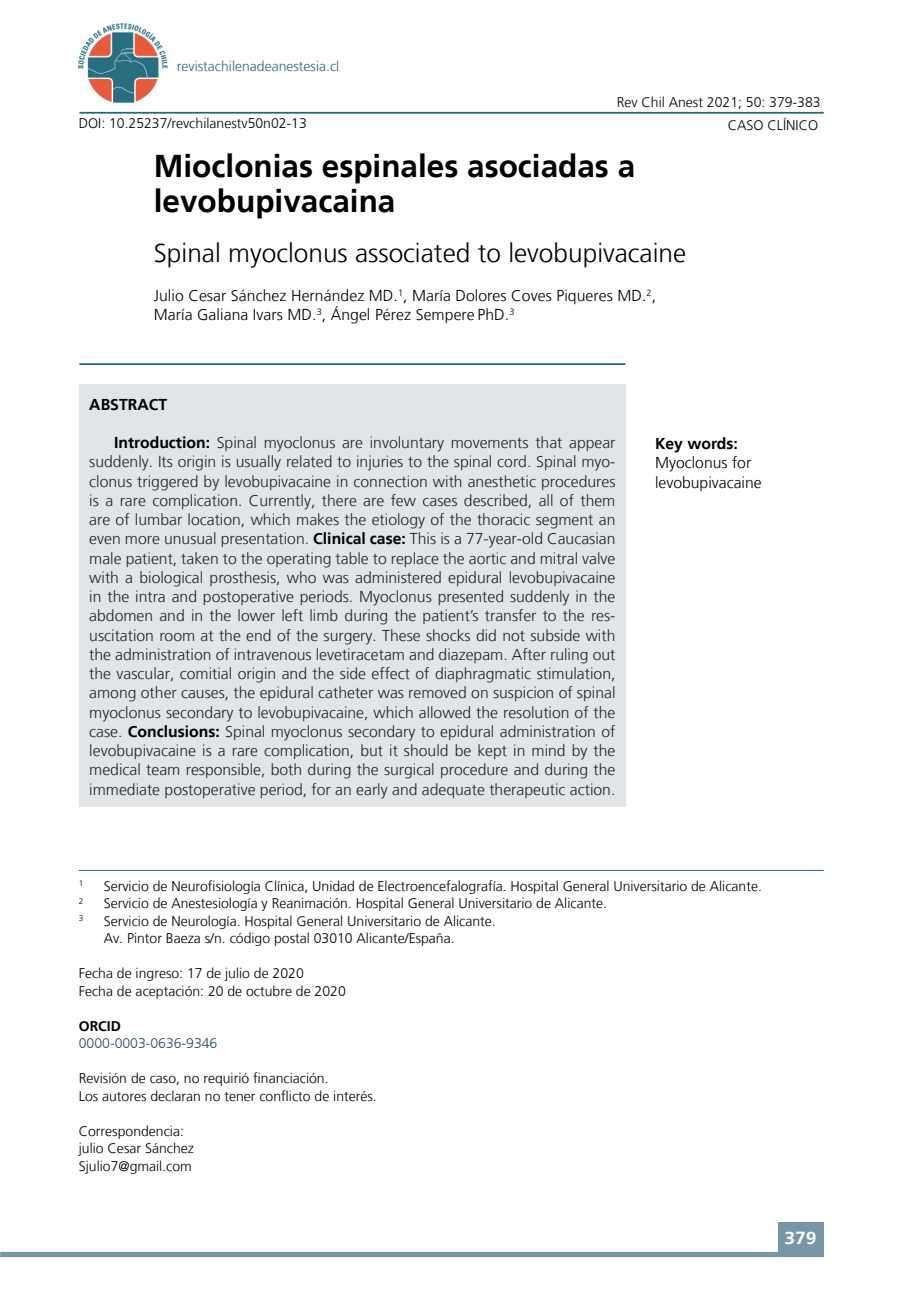
<style>
.page{position:relative;width:918px;height:1315px;background:#fff}
.page>*{position:absolute;margin:0;border:0;box-sizing:border-box;transform-origin:0 0}
.t1{font:700 31.5px/35px "Frutiger LT";color:#000}
.t2{font:300 26.25px "Frutiger LT";color:#000}
.t3{font:700 17.5px "Frutiger LT";color:#fff;scale:1.1 1}
.t4{font:300 15.75px/19.2px "Frutiger LT";color:#222;text-align:justify}
.t5{font:300 15.75px/19.2px "Frutiger LT";letter-spacing:.005em;color:#000}
.t6{font:700 15.75px "Frutiger LT";color:#000}
.t7{font:300 14px/17.5px "Frutiger LT";color:#000}
.t8{font:300 14px "Frutiger LT";color:#1f6b7d}
.t9{font:300 14px "Frutiger LT";color:#244a5f}
.t10{font:700 14px "Frutiger LT";color:#000}
.t11{font:300 8.22px "Frutiger LT";color:#000}
.s1{font-weight:700;color:#000}
</style>
<div class="page">
<hr style="left:79px;top:112px;width:744px;height:2px;background:#1f6b7d">
<div style="left:778px;top:1222px;width:45px;height:34px;background:#7896a5"></div>
<div style="left:0;top:1251px;width:823px;height:6px;background:#7896a5"></div>
<img style="left:79px;top:23px;width:89px;height:80px">
<hr style="left:79px;top:870px;width:744px;height:1px;background:#1f6b7d">
<div style="left:79px;top:384px;width:546px;height:422px;background:#e1e5e8"></div>
<hr style="left:79px;top:363px;width:546px;height:2px;background:#1f6b7d">
<p class="t8" style="left:177px;top:58px;width:164px">revistachilenadeanestesia.cl</p>
<p class="t7" style="left:617px;top:93px;width:205px">Rev Chil Anest 2021; 50: 379-383</p>
<p class="t7" style="left:79px;top:115px;width:229px">DOI: 10.25237/revchilanestv50n02-13</p>
<p class="t7" style="left:728px;top:117px;width:10px">caso</p>
<p class="t7" style="left:767px;top:117px;width:28px">clínico</p>
<h1 class="t1" style="left:154px;top:149px;width:483px">Mioclonias espinales asociadas a levobupivacaina</h1>
<h2 class="t2" style="left:154px;top:238px;width:534px">Spinal myoclonus associated to levobupivacaine</h2>
<p class="t5" style="left:154px;top:286px;width:504px">Julio Cesar Sánchez Hernández MD.<sup>1</sup>, María Dolores Coves Piqueres MD.<sup>2</sup>,<br>María Galiana Ivars MD.<sup>3</sup>, Ángel Pérez Sempere PhD.<sup>3</sup></p>
<p class="t6" style="left:89px;top:395px;width:50px">Abstrac</p>
<p class="t6" style="left:158px;top:395px;width:10px">t</p>
<p class="t4" style="left:89px;top:433px;width:528px;text-indent:25px"><span class="s1">Introduction:</span> Spinal myoclonus are involuntary movements that appear suddenly. Its origin is usually related to injuries to the spinal cord. Spinal myo&shy;clonus triggered by levobupivacaine in connection with anesthetic procedures is a rare complication. Currently, there are few cases described, all of them are of lumbar location, which makes the etiology of the thoracic segment an even more unusual presentation. <span class="s1">Clinical case:</span> This is a 77-year-old Caucasian male patient, taken to the operating table to replace the aortic and mitral valve with a biological prosthesis, who was administered epidural levobupivacaine in the intra and postoperative periods. Myoclonus presented suddenly in the abdomen and in the lower left limb during the patient’s transfer to the res&shy;uscitation room at the end of the surgery. These shocks did not subside with the administration of intravenous levetiracetam and diazepam. After ruling out the vascular, comitial origin and the side effect of diaphragmatic stimulation, among other causes, the epidural catheter was removed on suspicion of spinal myoclonus secondary to levobupivacaine, which allowed the resolution of the case. <span class="s1">Conclusions:</span> Spinal myoclonus secondary to epidural administration of levobupivacaine is a rare complication, but it should be kept in mind by the medical team responsible, both during the surgical procedure and during the immediate postoperative period, for an early and adequate therapeutic action.</p>
<p class="t6" style="left:655px;top:434px;width:84px">Key words:</p>
<p class="t5" style="left:655px;top:453px;width:108px">Myoclonus for levobupivacaine</p>
<p class="t11" style="left:79px;top:878px;width:6px">1</p>
<p class="t7" style="left:104px;top:877px;width:660px">Servicio de Neurofisiología Clínica, Unidad de Electroencefalografía. Hospital General Universitario de Alicante.</p>
<p class="t11" style="left:79px;top:896px;width:6px">2</p>
<p class="t7" style="left:104px;top:895px;width:505px">Servicio de Anestesiología y Reanimación. Hospital General Universitario de Alicante.</p>
<p class="t11" style="left:79px;top:913px;width:6px">3</p>
<p class="t7" style="left:104px;top:912px;width:394px">Servicio de Neurología. Hospital General Universitario de Alicante.<br>Av. Pintor Baeza s/n. código postal 03010 Alicante/España.</p>
<p class="t7" style="left:79px;top:965px;width:268px">Fecha de ingreso: 17 de julio de 2020<br>Fecha de aceptación: 20 de octubre de 2020</p>
<p class="t10" style="left:79px;top:1017px;width:43px">ORCID</p>
<p class="t9" style="left:79px;top:1035px;width:140px">0000-0003-0636-9346</p>
<p class="t7" style="left:79px;top:1070px;width:299px">Revisión de caso, no requirió financiación.<br>Los autores declaran no tener conflicto de interés.</p>
<p class="t7" style="left:79px;top:1122px;width:117px">Correspondencia: julio Cesar Sánchez<br>Sjulio7@gmail.com</p>
<p class="t3" style="left:784px;top:1227px;width:31px">379</p>
</div>
